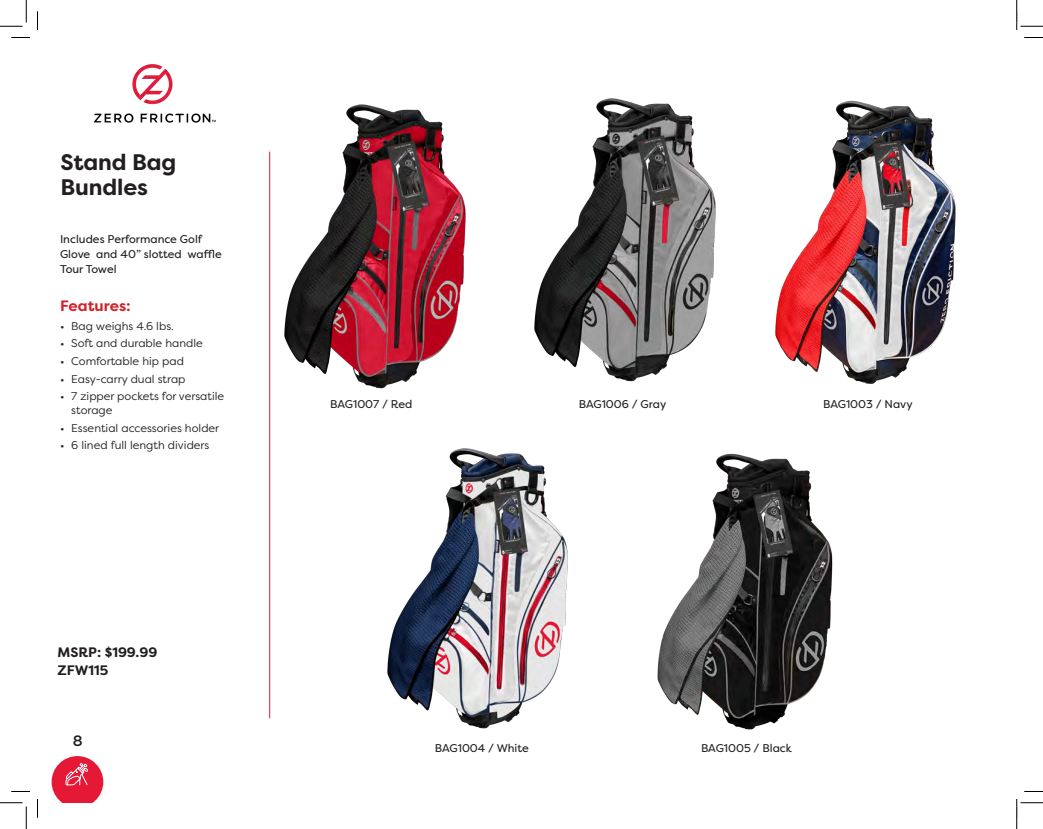
<style>
.page{position:relative;width:1043px;height:829px;background:#fff}
.page>*{position:absolute;margin:0;border:0;box-sizing:border-box;transform-origin:0 0}
.item_subhead_1{font:700 22.5px/25px "Filson Pro";letter-spacing:-.005em;color:#231f20}
.Features_subhead{font:700 15px "Filson Pro";color:#d1232a}
.t1{font:500 15px "Filson Pro";color:#231f20}
.price_2{font:700 13.75px "Filson Pro";color:#231f20}
.t2{font:11.25px/13.8px "Filson Pro";color:#231f20}
.item_number_under_ph{font:11.25px "Filson Pro";color:#231f20}
.body_copy{font:11.25px/15px "Filson Pro";color:#231f20}
</style>
<div class="page">
<img style="left:775px;top:100px;width:181px;height:284px">
<img style="left:534px;top:98px;width:182px;height:284px">
<img style="left:284px;top:104px;width:182px;height:285px">
<img style="left:387px;top:448px;width:181px;height:281px">
<img style="left:657px;top:453px;width:176px;height:277px">
<hr style="left:269px;top:152px;width:1px;height:566px;background:#e51836">
<img style="left:94px;top:64px;width:122px;height:59px">
<svg style="left:52px;top:756px;width:51px;height:46px"></svg>
<svg style="left:11px;top:37px;width:19px;height:1px"></svg>
<svg style="left:1024px;top:37px;width:18px;height:1px"></svg>
<svg style="left:11px;top:791px;width:19px;height:1px"></svg>
<svg style="left:1024px;top:791px;width:18px;height:1px"></svg>
<svg style="left:37px;top:11px;width:1px;height:19px"></svg>
<svg style="left:37px;top:799px;width:1px;height:19px"></svg>
<svg style="left:0;top:0;width:27px;height:27px"></svg>
<svg style="left:0;top:802px;width:27px;height:27px"></svg>
<svg style="left:1016px;top:0;width:26px;height:30px"></svg>
<svg style="left:1016px;top:799px;width:26px;height:30px"></svg>
<p class="item_subhead_1" style="left:60px;top:150px;width:117px">Stand Bag<br>Bundles</p>
<p class="body_copy" style="left:60px;top:231px;width:163px">Includes Performance Golf<br>Glove and 40” slotted waffle<br>Tour Towel</p>
<p class="Features_subhead" style="left:60px;top:296px;width:72px">Features:</p>
<p class="t2" style="left:60px;top:319px;width:115px">• Bag weighs 4.6 lbs.</p>
<p class="t2" style="left:60px;top:336px;width:144px">• Soft and durable handle</p>
<p class="t2" style="left:60px;top:354px;width:125px">• Comfortable hip pad</p>
<p class="t2" style="left:60px;top:371px;width:127px">• Easy-carry dual strap</p>
<p class="t2" style="left:71px;top:389px;width:154px;text-indent:-11px">• 7 zipper pockets for versatile storage</p>
<p class="t2" style="left:60px;top:420px;width:161px">• Essential accessories holder</p>
<p class="t2" style="left:60px;top:438px;width:151px">• 6 lined full length dividers</p>
<p class="price_2" style="left:58px;top:643px;width:101px">MSRP: $199.99</p>
<p class="price_2" style="left:58px;top:661px;width:52px">ZFW115</p>
<h2 class="t1" style="left:73px;top:730px;width:11px">8</h2>
<p class="item_number_under_ph" style="left:330px;top:396px;width:84px">BAG1007 / Red</p>
<p class="item_number_under_ph" style="left:579px;top:396px;width:89px">BAG1006 / Gray</p>
<p class="item_number_under_ph" style="left:823px;top:396px;width:91px">BAG1003 / Navy</p>
<p class="item_number_under_ph" style="left:435px;top:740px;width:96px">BAG1004 / White</p>
<p class="item_number_under_ph" style="left:701px;top:740px;width:92px">BAG1005 / Black</p>
</div>
